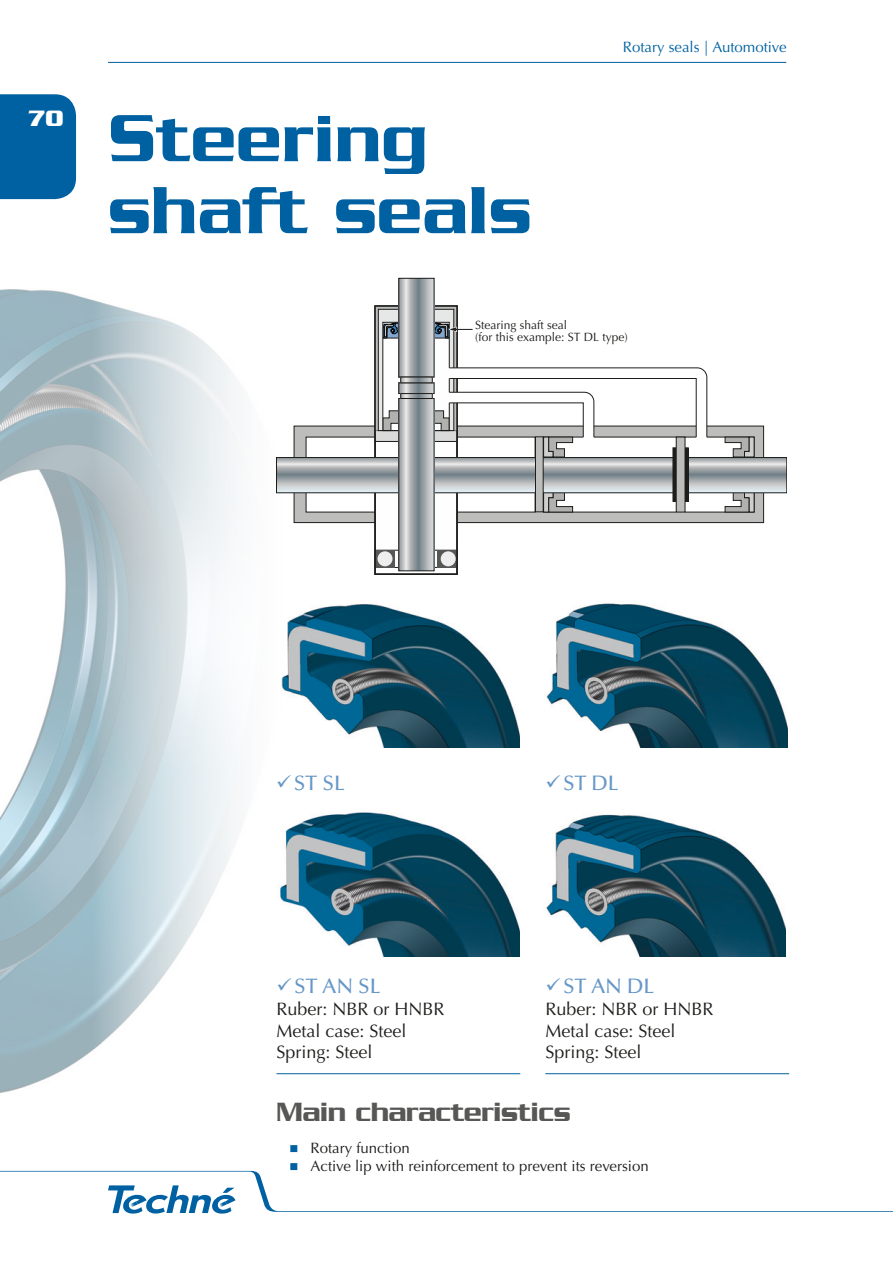
<style>
.page{position:relative;width:893px;height:1263px;background:#fff}
.page>*{position:absolute;margin:0;border:0;box-sizing:border-box;transform-origin:0 0}
.t1{font:500 72px/72px "Serpentine";color:#0061a2}
.t2{font:500 28.5px "Serpentine";letter-spacing:-.02em;color:#575756}
.t3{font:700 24px "Serpentine";color:#fff}
.t4{font:500 21px "Optima LT Std";color:#6697c7}
.t5{font:18px/21.6px "Optima LT Std";color:#1d1d1b}
.t6{font:15px/18px "Optima LT Std";color:#1d1d1b}
.t7{font:15px "Optima LT Std";color:#0061a2}
.t8{font:12px/12px "Optima LT Std";color:#1d1d1b}
</style>
<div class="page">
<hr style="left:108px;top:62px;width:678px;height:1px;background:#0061a2">
<div style="left:0;top:94px;width:76px;height:105px;background:#0061a2"></div>
<img style="left:307px;top:604px;width:213px;height:144px">
<img style="left:307px;top:812px;width:213px;height:144px">
<hr style="left:276px;top:1073px;width:244px;height:1px;background:#0061a2">
<hr style="left:545px;top:1073px;width:244px;height:1px;background:#0061a2">
<svg style="left:307px;top:425px;width:457px;height:98px"></svg>
<svg style="left:543px;top:493px;width:30px;height:20px"></svg>
<svg style="left:724px;top:436px;width:31px;height:21px"></svg>
<svg style="left:724px;top:493px;width:31px;height:20px"></svg>
<div style="left:375px;top:306px;width:82px;height:268px;background:#fefefe"></div>
<div style="left:375px;top:550px;width:82px;height:18px;border:1px solid #1d1d1b"></div>
<svg style="left:377px;top:550px;width:18px;height:17px"></svg>
<svg style="left:437px;top:550px;width:18px;height:17px"></svg>
<div style="left:377px;top:551px;width:15px;height:15px;background:#eee;border-radius:50%"></div>
<div style="left:441px;top:551px;width:15px;height:15px;background:#eee;border-radius:50%"></div>
<div style="left:374px;top:305px;width:84px;height:270px;border:2px solid #1d1d1b"></div>
<svg style="left:307px;top:459px;width:478px;height:32px;background:#b1b6b9"></svg>
<div style="left:673px;top:448px;width:15px;height:53px;background:#1d1d1b"></div>
<div style="left:672px;top:447px;width:17px;height:55px;border:1px solid #1d1d1b"></div>
<div style="left:676px;top:437px;width:9px;height:75px;background:#bdbdbc"></div>
<div style="left:676px;top:437px;width:9px;height:75px;border:1px solid #1d1d1b"></div>
<svg style="left:375px;top:306px;width:333px;height:152px"></svg>
<svg style="left:400px;top:280px;width:32px;height:95px;background:#aaafb2"></svg>
<div style="left:398px;top:278px;width:36px;height:99px;border:1px solid #1d1d1b"></div>
<svg style="left:400px;top:384px;width:32px;height:8px"></svg>
<div style="left:398px;top:382px;width:36px;height:12px;border:1px solid #1d1d1b"></div>
<svg style="left:400px;top:400px;width:32px;height:169px;background:#aaafb2"></svg>
<div style="left:398px;top:398px;width:36px;height:173px;border:1px solid #1d1d1b"></div>
<svg style="left:402px;top:379px;width:29px;height:2px"></svg>
<div style="left:400px;top:377px;width:33px;height:6px;border:1px solid #1d1d1b"></div>
<svg style="left:402px;top:395px;width:29px;height:2px"></svg>
<div style="left:400px;top:393px;width:33px;height:6px;border:1px solid #1d1d1b"></div>
<div style="left:535px;top:437px;width:8px;height:75px;background:#bdbdbc"></div>
<div style="left:535px;top:436px;width:9px;height:76px;border:1px solid #1d1d1b"></div>
<img style="left:546px;top:603px;width:241px;height:145px">
<img style="left:546px;top:814px;width:240px;height:142px">
<img style="left:0;top:289px;width:307px;height:804px">
<svg style="left:278px;top:775px;width:13px;height:13px"></svg>
<svg style="left:278px;top:978px;width:13px;height:13px"></svg>
<svg style="left:0;top:1170px;width:893px;height:43px"></svg>
<h3 class="t3" style="left:29px;top:104px;width:37px">70</h3>
<h1 class="t1" style="left:108px;top:102px;width:425px">Steering shaft seals</h1>
<p class="t7" style="left:623px;top:38px;width:165px">Rotary seals | Automotive</p>
<p class="t8" style="left:475px;top:319px;width:154px">Stearing shaft seal<br>(for this example: ST DL type)</p>
<p class="t4" style="left:294px;top:772px;width:52px">ST SL</p>
<p class="t4" style="left:563px;top:772px;width:57px">ST DL</p>
<p class="t4" style="left:294px;top:974px;width:88px">ST AN SL</p>
<p class="t5" style="left:276px;top:998px;width:170px">Ruber: NBR or HNBR<br>Metal case: Steel<br>Spring: Steel</p>
<p class="t4" style="left:563px;top:974px;width:92px">ST AN DL</p>
<p class="t5" style="left:545px;top:998px;width:170px">Ruber: NBR or HNBR<br>Metal case: Steel<br>Spring: Steel</p>
<h2 class="t2" style="left:276px;top:1095px;width:296px">Main characteristics</h2>
<p class="t6" style="left:310px;top:1139px;width:340px">Rotary function<br>Active lip with reinforcement to prevent its reversion</p>
</div>
